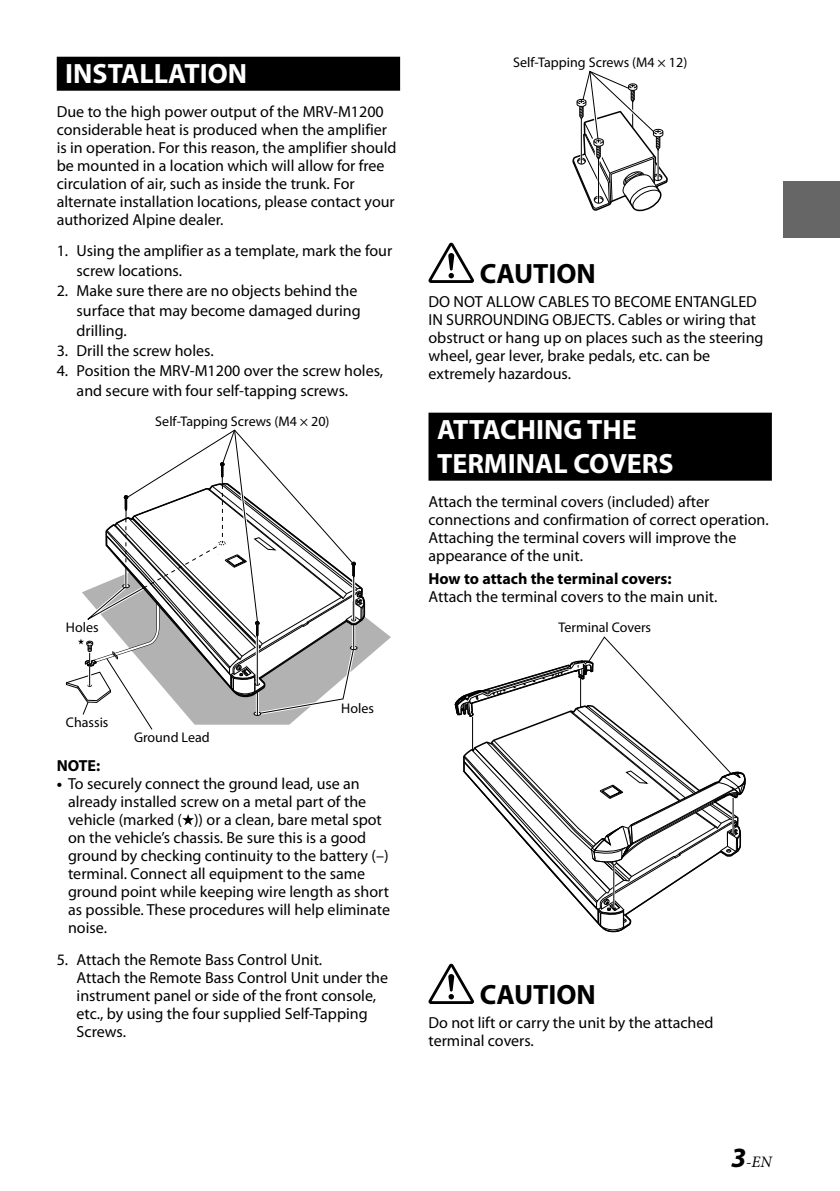
<style>
.page{position:relative;width:840px;height:1191px;background:#fff}
.page>*{position:absolute;margin:0;border:0;box-sizing:border-box;transform-origin:0 0}
.t1{font:700 28px/34px "Myriad Pro";color:#fff}
.t2{font:700 28px "Myriad Pro";color:#000}
.t3{font:16px/18px "Myriad Pro";color:#000}
.t4{font:700 16px "Myriad Pro";color:#000}
.t5{font:italic 16px "Minion Pro";color:#000}
.t6{font:14px "Myriad Pro";color:#000}
.s1{font-weight:700}
.s2{font-family:"Myriad Pro";font-weight:700;font-size:28px}
</style>
<div class="page">
<div style="left:782px;top:181px;width:57px;height:57px;background:#666"></div>
<div style="left:57px;top:57px;width:343px;height:34px;background:#000"></div>
<svg style="left:365px;top:602px;width:26px;height:58px"></svg>
<svg style="left:65px;top:429px;width:300px;height:301px"></svg>
<svg style="left:182px;top:814px;width:12px;height:11px"></svg>
<div style="left:428px;top:413px;width:343px;height:68px;background:#000"></div>
<svg style="left:572px;top:70px;width:96px;height:141px"></svg>
<svg style="left:428px;top:243px;width:45px;height:40px"></svg>
<svg style="left:454px;top:636px;width:291px;height:296px"></svg>
<svg style="left:428px;top:963px;width:45px;height:41px"></svg>
<h1 class="t1" style="left:65px;top:59px;width:183px">INSTALLATION</h1>
<p class="t3" style="left:57px;top:104px;width:341px">Due to the high power output of the MRV-M1200 considerable heat is produced when the amplifier is in operation. For this reason, the amplifier should be mounted in a location which will allow for free circulation of air, such as inside the trunk. For alternate installation locations, please contact your authorized Alpine dealer.</p>
<p class="t3" style="left:77px;top:242px;width:317px;line-height:20px;text-indent:-20px">1. Using the amplifier as a template, mark the four screw locations.</p>
<p class="t3" style="left:77px;top:282px;width:285px;line-height:20px;text-indent:-20px">2. Make sure there are no objects behind the surface that may become damaged during drilling.</p>
<p class="t3" style="left:57px;top:343px;width:158px">3. Drill the screw holes.</p>
<p class="t3" style="left:77px;top:362px;width:308px;line-height:20px;text-indent:-20px">4. Position the MRV-M1200 over the screw holes, and secure with four self-tapping screws.</p>
<p class="t6" style="left:155px;top:416px;width:176px">Self-Tapping Screws (M4 × 20)</p>
<p class="t6" style="left:66px;top:622px;width:34px">Holes</p>
<p class="t6" style="left:66px;top:716px;width:44px">Chassis</p>
<p class="t6" style="left:134px;top:732px;width:77px">Ground Lead</p>
<p class="t6" style="left:341px;top:702px;width:34px">Holes</p>
<p class="t4" style="left:57px;top:760px;width:45px">NOTE:</p>
<p class="t3" style="left:68px;top:776px;width:323px;text-indent:-11px"><span class="s1">•</span> To securely connect the ground lead, use an already installed screw on a metal part of the vehicle (marked ( )) or a clean, bare metal spot on the vehicle’s chassis. Be sure this is a good ground by checking continuity to the battery (–) terminal. Connect all equipment to the same ground point while keeping wire length as short as possible. These procedures will help eliminate noise.</p>
<p class="t3" style="left:77px;top:951px;width:313px;text-indent:-20px">5. Attach the Remote Bass Control Unit.<br>Attach the Remote Bass Control Unit under the instrument panel or side of the front console, etc., by using the four supplied Self-Tapping Screws.</p>
<p class="t6" style="left:513px;top:57px;width:176px">Self-Tapping Screws (M4 × 12)</p>
<h1 class="t2" style="left:479px;top:263px;width:118px">CAUTION</h1>
<p class="t3" style="left:428px;top:293px;width:336px">DO NOT ALLOW CABLES TO BECOME ENTANGLED IN SURROUNDING OBJECTS. Cables or wiring that obstruct or hang up on places such as the steering wheel, gear lever, brake pedals, etc. can be extremely hazardous.</p>
<h1 class="t1" style="left:437px;top:415px;width:238px">ATTACHING THE<br>TERMINAL COVERS</h1>
<p class="t3" style="left:428px;top:493px;width:341px">Attach the terminal covers (included) after connections and confirmation of correct operation.<br>Attaching the terminal covers will improve the appearance of the unit.</p>
<p class="t4" style="left:428px;top:573px;width:244px">How to attach the terminal covers:</p>
<p class="t3" style="left:428px;top:589px;width:290px">Attach the terminal covers to the main unit.</p>
<p class="t6" style="left:558px;top:622px;width:94px">Terminal Covers</p>
<h1 class="t2" style="left:479px;top:984px;width:118px">CAUTION</h1>
<p class="t3" style="left:428px;top:1014px;width:286px">Do not lift or carry the unit by the attached terminal covers.</p>
<p class="t5" style="left:730px;top:1151px;width:42px"><span class="s2">3</span>-EN</p>
</div>
